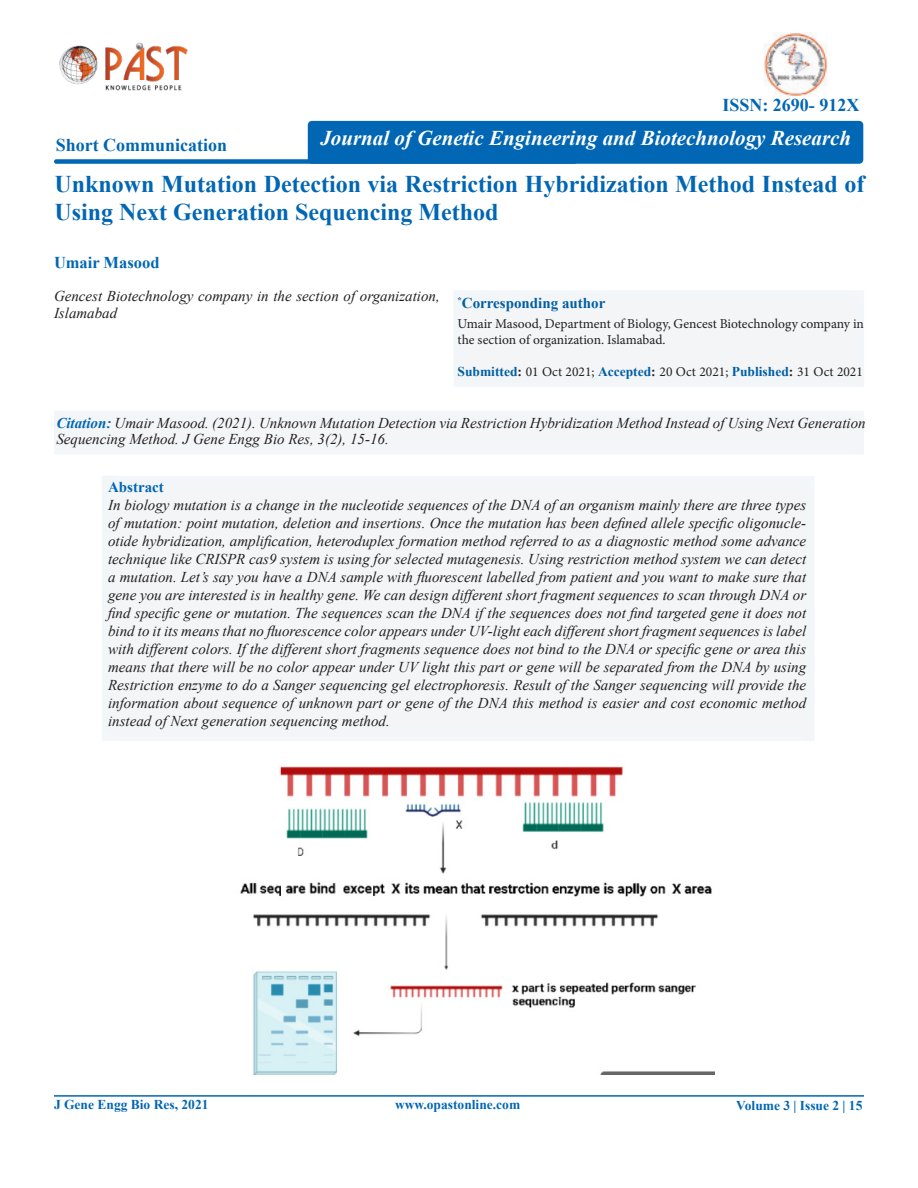
<style>
.page{position:relative;width:918px;height:1188px;background:#fff}
.page>*{position:absolute;margin:0;border:0;box-sizing:border-box;transform-origin:0 0}
.t1{font:700 24px/28.8px "Times New Roman";color:#0166b3}
.t2{font:italic 700 21px "Times New Roman";color:#fff}
.t3{font:700 18px "Times New Roman";color:#0166b3}
.t4{font:700 16.5px "Times New Roman";color:#0166b3}
.t5{font:italic 15px/18px "Times New Roman";color:#231f20}
.t6{font:700 15px "Times New Roman";color:#005ea4}
.t7{font:700 15px "Times New Roman";color:#0166b3}
.t8{font:13.5px/16.2px "Minion Pro";color:#231f20}
.t9{font:700 13.5px "Times New Roman";color:#0166b3}
.s1{font-family:"Times New Roman";font-weight:700;color:#005ea4}
.s2{font-family:"Times New Roman";font-weight:700}
.s3{font-weight:700;color:#0166b3}
</style>
<div class="page">
<div style="left:54px;top:159px;width:523px;height:5px;background:#0166b3;border-radius:2px"></div>
<hr style="left:54px;top:1095px;width:810px;height:2px;background:#0166b3">
<div style="left:449px;top:285px;width:417px;height:103px;background:#f3f5f7"></div>
<div style="left:99px;top:470px;width:717px;height:273px;background:#f3f5f7"></div>
<div style="left:308px;top:121px;width:555px;height:43px;background:#0166b3;border-radius:4px"></div>
<img style="left:59px;top:42px;width:129px;height:49px">
<img style="left:764px;top:32px;width:64px;height:64px">
<div style="left:51px;top:405px;width:815px;height:51px;background:#f3f6f8"></div>
<img style="left:240px;top:766px;width:474px;height:308px">
<p class="t3" style="left:56px;top:132px;width:173px">Short Communication</p>
<p class="t3" style="left:722px;top:92px;width:138px">ISSN: 2690- 912X</p>
<p class="t2" style="left:320px;top:123px;width:532px">Journal of Genetic Engineering and Biotechnology Research</p>
<p class="t1" style="left:55px;top:168px;width:811px">Unknown Mutation Detection via Restriction Hybridization Method Instead of<br>Using Next Generation Sequencing Method</p>
<p class="t4" style="left:54px;top:250px;width:107px">Umair Masood</p>
<p class="t5" style="left:54px;top:287px;width:387px;line-height:16.5px">Gencest Biotechnology company in the section of organization,<br>Islamabad</p>
<p class="t6" style="left:458px;top:292px;width:149px"><sup>*</sup>Corresponding author</p>
<p class="t8" style="left:458px;top:315px;width:408px">Umair Masood, Department of Biology, Gencest Biotechnology company in the section of organization. Islamabad.</p>
<p class="t8" style="left:458px;top:363px;width:407px"><span class="s1">Submitted</span><span class="s2">:</span> 01 Oct 2021; <span class="s1">Accepted</span><span class="s2">:</span> 20 Oct 2021; <span class="s1">Published</span><span class="s2">:</span> 31 Oct 2021</p>
<p class="t5" style="left:56px;top:414px;width:811px;line-height:16.5px"><span class="s3">Citation:</span> Umair Masood. (2021). Unknown Mutation Detection via Restriction Hybridization Method Instead of Using Next Generation<br>Sequencing Method. J Gene Engg Bio Res, 3(2), 15-16.</p>
<p class="t7" style="left:108px;top:476px;width:57px">Abstract</p>
<p class="t5" style="left:108px;top:496px;width:700px;text-align:justify">In biology mutation is a change in the nucleotide sequences of the DNA of an organism mainly there are three types of mutation: point mutation, deletion and insertions. Once the mutation has been defined allele specific oligonucle&shy;otide hybridization, amplification, heteroduplex formation method referred to as a diagnostic method some advance technique like CRISPR cas9 system is using for selected mutagenesis. Using restriction method system we can detect a mutation. Let’s say you have a DNA sample with fluorescent labelled from patient and you want to make sure that gene you are interested is in healthy gene. We can design different short fragment sequences to scan through DNA or find specific gene or mutation. The sequences scan the DNA if the sequences does not find targeted gene it does not bind to it its means that no fluorescence color appears under UV-light each different short fragment sequences is label with different colors. If the different short fragments sequence does not bind to the DNA or specific gene or area this means that there will be no color appear under UV light this part or gene will be separated from the DNA by using Restriction enzyme to do a Sanger sequencing gel electrophoresis. Result of the Sanger sequencing will provide the information about sequence of unknown part or gene of the DNA this method is easier and cost economic method instead of Next generation sequencing method.</p>
<p class="t9" style="left:54px;top:1095px;width:156px">J Gene Engg Bio Res, 2021</p>
<p class="t9" style="left:395px;top:1095px;width:127px">www.opastonline.com</p>
<p class="t9" style="left:736px;top:1096px;width:128px">Volume 3 | Issue 2 | 15</p>
</div>
